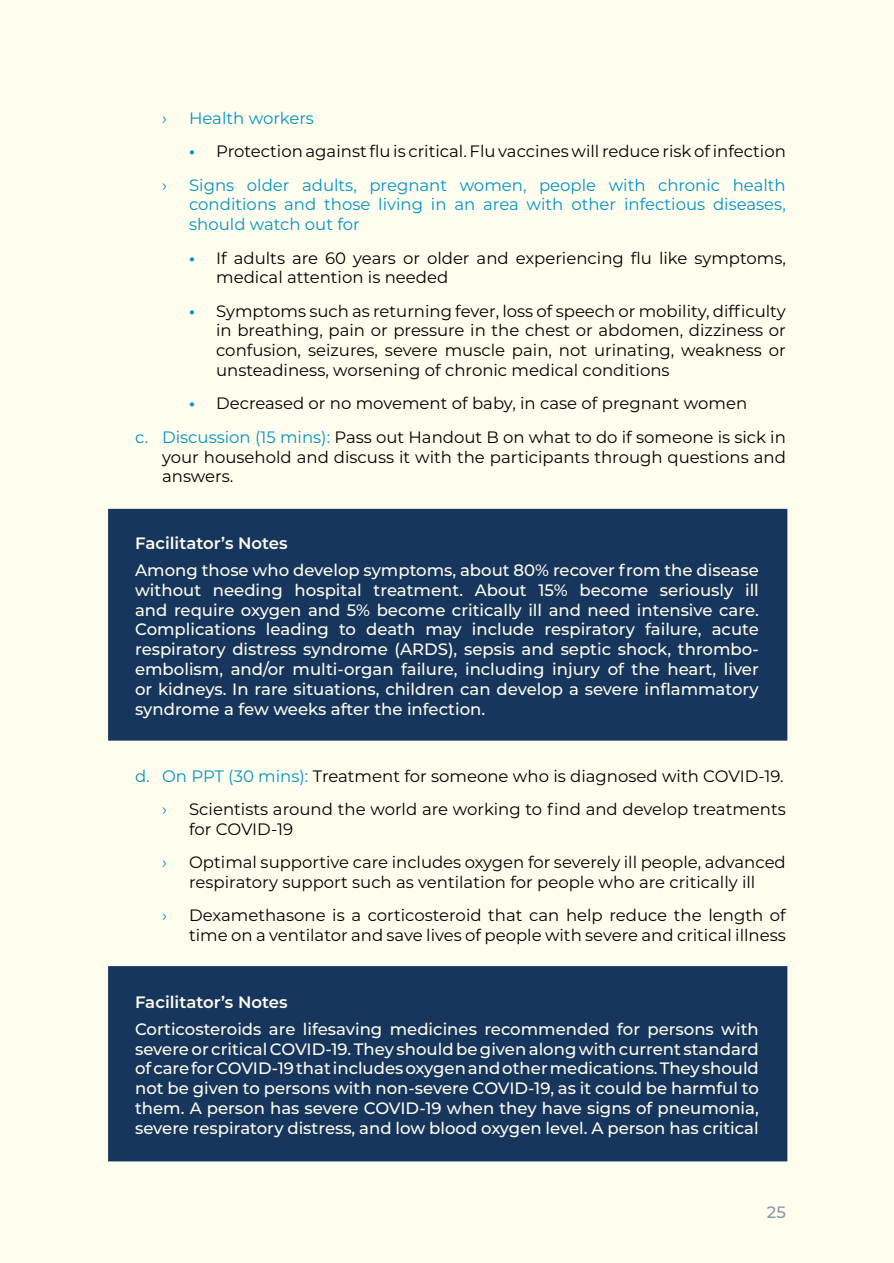
<style>
.page{position:relative;width:894px;height:1263px;background:#fff}
.page>*{position:absolute;margin:0;border:0;box-sizing:border-box;transform-origin:0 0}
.t1{font:16.5px/19.8px "Montserrat";color:#000}
.t2{font:500 16.5px/19.8px "Montserrat";color:#fffdee;text-align:justify}
.t3{font:16.5px/19.8px "Montserrat";color:#0095c5;text-align:justify}
.t4{font:600 16.5px "Montserrat";color:#fffdee}
.t5{font:500 16.5px "Montserrat";color:#8b9bae}
.s1{font-weight:700;color:#0095c5}
.s2{color:#0095c5}
</style>
<div class="page">
<div style="left:0;top:0;width:893px;height:1263px;background:#fffdee"></div>
<div style="left:108px;top:966px;width:679px;height:195px;background:#17365d;border:2px solid #17365d"></div>
<div style="left:108px;top:509px;width:679px;height:231px;background:#17365d"></div>
<p class="t3" style="left:162px;top:108px;width:6px">›</p>
<p class="t3" style="left:189px;top:108px;width:126px">Health workers</p>
<p class="t1" style="left:189px;top:141px;width:598px"><span class="s1">•</span> Protection against flu is critical. Flu vaccines will reduce risk of infection</p>
<p class="t3" style="left:162px;top:174px;width:6px">›</p>
<p class="t3" style="left:189px;top:174px;width:598px">Signs older adults, pregnant women, people with chronic health conditions and those living in an area with other infectious diseases, should watch out for</p>
<p class="t1" style="left:216px;top:247px;width:571px;text-indent:-27px"><span class="s1">•</span> If adults are 60 years or older and experiencing flu like symptoms, medical attention is needed</p>
<p class="t1" style="left:216px;top:300px;width:571px;text-align:justify;text-indent:-27px"><span class="s1">•</span> Symptoms such as returning fever, loss of speech or mobility, difficulty in breathing, pain or pressure in the chest or abdomen, dizziness or confusion, seizures, severe muscle pain, not urinating, weakness or unsteadiness, worsening of chronic medical conditions</p>
<p class="t1" style="left:135px;top:386px;width:652px;line-height:33.3px;text-indent:54px"><span class="s1">•</span> Decreased or no movement of baby, in case of pregnant women<br><span class="s2">c. Discussion (15 mins):</span> Pass out Handout B on what to do if someone is sick in</p>
<p class="t1" style="left:162px;top:446px;width:625px">your household and discuss it with the participants through questions and answers.</p>
<p class="t4" style="left:135px;top:532px;width:154px">Facilitator’s Notes</p>
<p class="t2" style="left:135px;top:559px;width:625px">Among those who develop symptoms, about 80% recover from the disease without needing hospital treatment. About 15% become seriously ill and require oxygen and 5% become critically ill and need intensive care.<br>Complications leading to death may include respiratory failure, acute respiratory distress syndrome (ARDS), sepsis and septic shock, thrombo&shy;embolism, and/or multi-organ failure, including injury of the heart, liver or kidneys. In rare situations, children can develop a severe inflammatory syndrome a few weeks after the infection.</p>
<p class="t1" style="left:162px;top:758px;width:623px;line-height:33.3px;text-indent:-27px"><span class="s2">d. On PPT (30 mins):</span> Treatment for someone who is diagnosed with COVID-19. <span class="s2">›</span></p>
<p class="t1" style="left:189px;top:798px;width:598px">Scientists around the world are working to find and develop treatments for COVID-19</p>
<p class="t3" style="left:162px;top:851px;width:6px">›</p>
<p class="t1" style="left:189px;top:851px;width:598px">Optimal supportive care includes oxygen for severely ill people, advanced respiratory support such as ventilation for people who are critically ill</p>
<p class="t3" style="left:162px;top:905px;width:6px">›</p>
<p class="t1" style="left:189px;top:905px;width:598px">Dexamethasone is a corticosteroid that can help reduce the length of time on a ventilator and save lives of people with severe and critical illness</p>
<p class="t4" style="left:135px;top:990px;width:154px">Facilitator’s Notes</p>
<p class="t2" style="left:135px;top:1018px;width:625px">Corticosteroids are lifesaving medicines recommended for persons with severe or critical COVID-19. They should be given along with current standard of care for COVID-19 that includes oxygen and other medications. They should not be given to persons with non-severe COVID-19, as it could be harmful to them. A person has severe COVID-19 when they have signs of pneumonia, severe respiratory distress, and low blood oxygen level. A person has critical</p>
<p class="t5" style="left:766px;top:1200px;width:20px">25</p>
</div>
